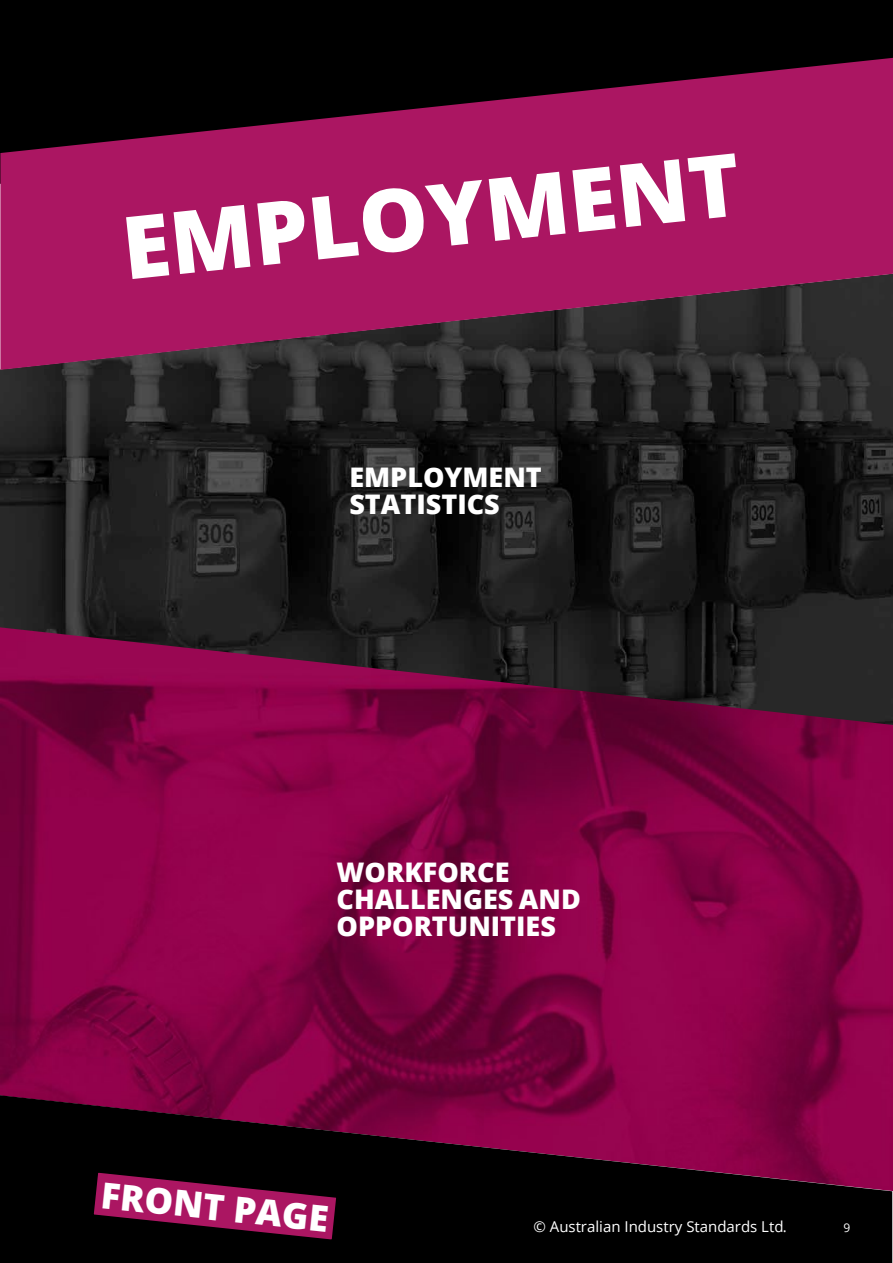
<style>
.page{position:relative;width:893px;height:1263px;background:#fff}
.page>*{position:absolute;margin:0;border:0;box-sizing:border-box;transform-origin:0 0}
.t1{font:800 87px "Open Sans";color:#fff}
.t2{font:800 36px "Open Sans";color:#fff}
.t3{font:800 27px/27px "Open Sans";color:#fff}
.t4{font:15px "Open Sans";color:#fff}
.t5{font:12px "Open Sans";color:#fff}
</style>
<div class="page">
<img style="left:0;top:725px;width:893px;height:466px">
<img style="left:0;top:370px;width:893px;height:355px">
<div style="left:0;top:0;width:893px;height:58px;background:#000"></div>
<svg style="left:0;top:58px;width:893px;height:312px;background:#7d164a"></svg>
<svg style="left:0;top:1095px;width:892px;height:168px;background:#2c0017"></svg>
<svg style="left:91px;top:1170px;width:248px;height:72px;background:#600c37"></svg>
<h1 class="t1" style="left:116px;top:182px;width:622px;rotate:-6deg">EMPLOYMENT</h1>
<p class="t3" style="left:349px;top:462px;width:194px">EMPLOYMENT<br>STATISTICS</p>
<p class="t3" style="left:336px;top:858px;width:246px">WORKFORCE<br>CHALLENGES AND<br>OPPORTUNITIES</p>
<h2 class="t2" style="left:104px;top:1167px;width:230px;rotate:6deg">FRONT PAGE</h2>
<p class="t4" style="left:533px;top:1216px;width:255px">© Australian Industry Standards Ltd.</p>
<p class="t5" style="left:843px;top:1219px;width:8px">9</p>
</div>
